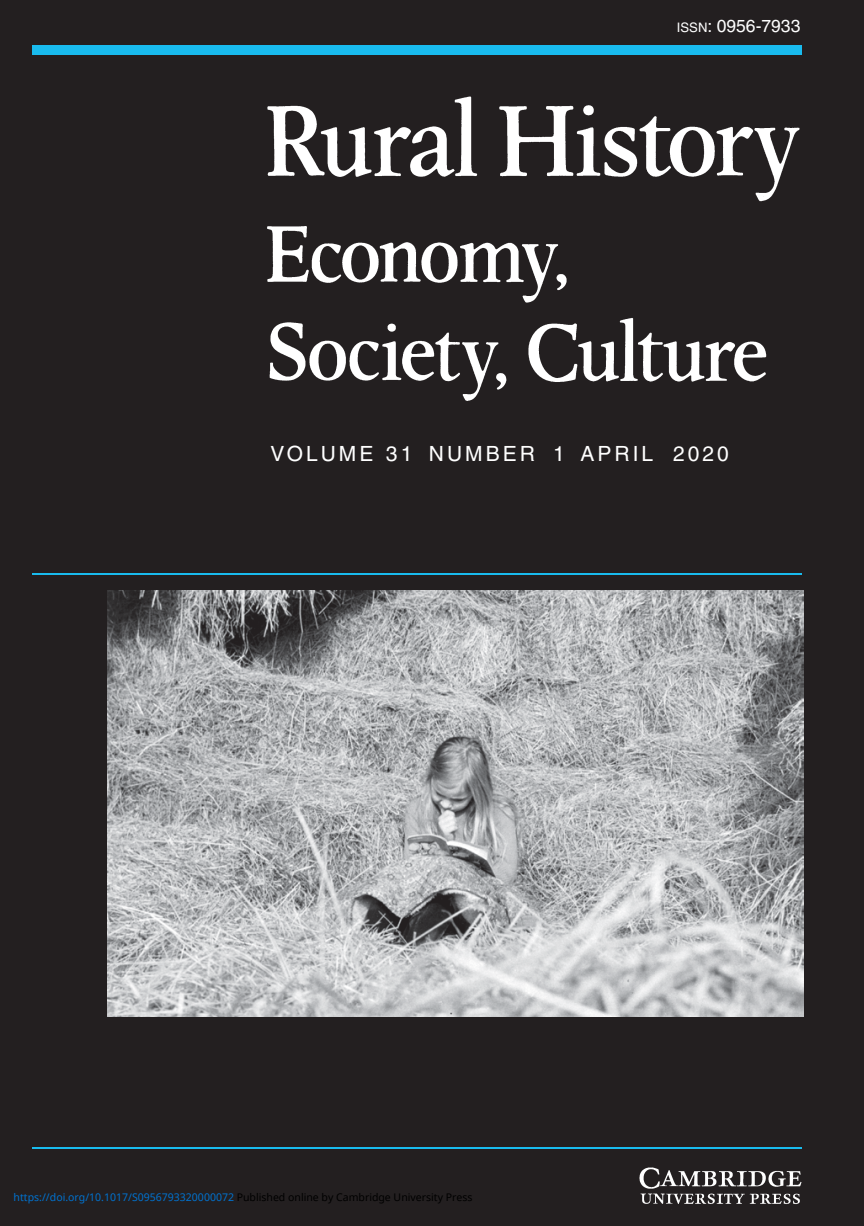
<style>
.page{position:relative;width:864px;height:1226px;background:#fff}
.page>*{position:absolute;margin:0;border:0;box-sizing:border-box;transform-origin:0 0}
.t1{font:21px "Helvetica LT Std";letter-spacing:.145em;color:#fff}
.t2{font:17.5px "Helvetica LT Std";color:#fff}
.t3{font:10.5px "Noto Sans";color:#0172cf}
.s1{font-size:13.12px}
.s2{color:#000}
</style>
<div class="page">
<div style="left:0;top:0;width:863px;height:1225px;background:#231f20"></div>
<img style="left:639px;top:1167px;width:163px;height:37px">
<div style="left:32px;top:45px;width:769px;height:10px;background:#19bbee"></div>
<hr style="left:32px;top:573px;width:769px;height:2px;background:#19bbee">
<hr style="left:32px;top:1146px;width:769px;height:2px;background:#19bbee">
<img style="left:267px;top:96px;width:533px;height:305px">
<img style="left:108px;top:590px;width:695px;height:426px">
<h2 class="t2" style="left:676px;top:15px;width:125px"><span class="s1">ISSN</span>: 0956-7933</h2>
<h1 class="t1" style="left:270px;top:441px;width:459px">VOLUME 31 NUMBER 1 APRIL 2020</h1>
<p class="t3" style="left:14px;top:1189px;width:460px">https://doi.org/10.1017/S0956793320000072 <span class="s2">Published online by Cambridge University Press</span></p>
</div>
